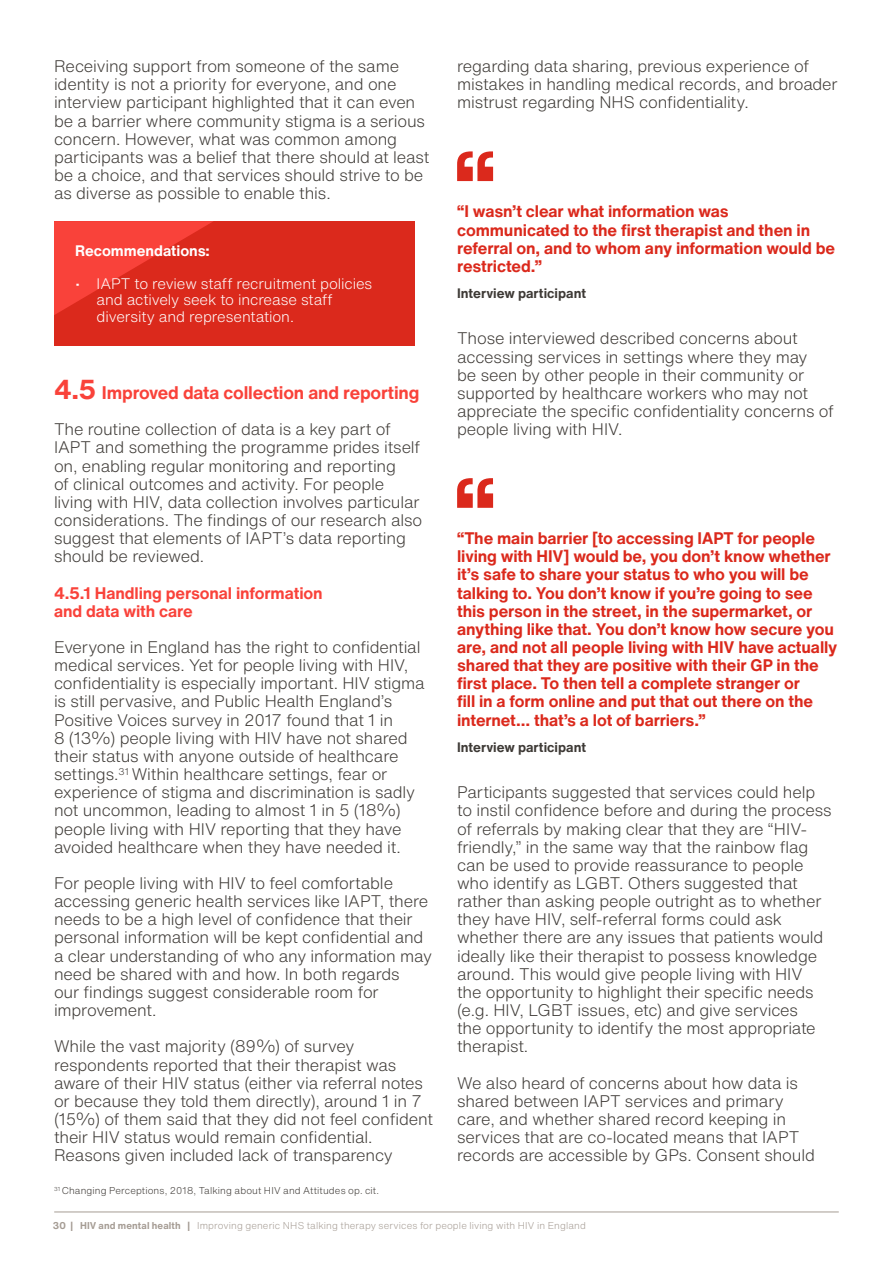
<style>
.page{position:relative;width:893px;height:1263px;background:#fff}
.page>*{position:absolute;margin:0;border:0;box-sizing:border-box;transform-origin:0 0}
.t1{font:700 18px "Helvetica Now Text";letter-spacing:-.01em;color:#f9423a}
.t2{font:300 16.5px/18.1px "Helvetica Now Text";letter-spacing:-.01em;color:#3d3935}
.t3{font:700 16.5px/18.1px "Helvetica Now Text";letter-spacing:-.01em;color:#db291c}
.t4{font:700 16.5px/18.1px "Helvetica Now Text";letter-spacing:-.01em;color:#f9423a}
.t5{font:300 15px/16.6px "Helvetica Now Text";letter-spacing:-.005em;color:#fff}
.t6{font:700 15px "Helvetica Now Text";letter-spacing:-.005em;color:#fff}
.t7{font:700 13.5px "Helvetica Now Text";color:#3d3935}
.t8{font:300 9.75px "Helvetica Now Text";letter-spacing:.01em;color:#a59c94}
.t9{font:300 9.75px "Helvetica Now Text";letter-spacing:.01em;color:#3d3935}
.s1{font-size:27px}
.s2{font-weight:700}
</style>
<div class="page">
<svg style="left:457px;top:151px;width:36px;height:30px"></svg>
<svg style="left:457px;top:478px;width:36px;height:30px"></svg>
<hr style="left:54px;top:1212px;width:785px;height:1px;background:#a59c94">
<div style="left:54px;top:221px;width:361px;height:125px;background:#db291c"></div>
<svg style="left:54px;top:221px;width:159px;height:94px"></svg>
<p class="t2" style="left:54px;top:57px;width:377px">Receiving support from someone of the same identity is not a priority for everyone, and one interview participant highlighted that it can even be a barrier where community stigma is a serious concern. However, what was common among participants was a belief that there should at least be a choice, and that services should strive to be as diverse as possible to enable this.</p>
<p class="t6" style="left:75px;top:239px;width:136px">Recommendations:</p>
<p class="t5" style="left:97px;top:275px;width:277px;text-indent:-21px">• IAPT to review staff recruitment policies and actively seek to increase staff diversity and representation.</p>
<p class="t1" style="left:54px;top:379px;width:367px"><span class="s1">4.5</span> Improved data collection and reporting</p>
<p class="t2" style="left:54px;top:420px;width:370px">The routine collection of data is a key part of IAPT and something the programme prides itself on, enabling regular monitoring and reporting<br>of clinical outcomes and activity. For people living with HIV, data collection involves particular considerations. The findings of our research also suggest that elements of IAPT’s data reporting should be reviewed.</p>
<p class="t4" style="left:54px;top:583px;width:270px">4.5.1 Handling personal information and data with care</p>
<p class="t2" style="left:54px;top:637px;width:372px">Everyone in England has the right to confidential medical services. Yet for people living with HIV, confidentiality is especially important. HIV stigma is still pervasive, and Public Health England’s Positive Voices survey in 2017 found that 1 in<br>8 (13%) people living with HIV have not shared their status with anyone outside of healthcare settings.<sup>31</sup> Within healthcare settings, fear or experience of stigma and discrimination is sadly not uncommon, leading to almost 1 in 5 (18%) people living with HIV reporting that they have avoided healthcare when they have needed it.</p>
<p class="t2" style="left:54px;top:873px;width:380px">For people living with HIV to feel comfortable accessing generic health services like IAPT, there needs to be a high level of confidence that their personal information will be kept confidential and a clear understanding of who any information may need be shared with and how. In both regards<br>our findings suggest considerable room for improvement.</p>
<p class="t2" style="left:54px;top:1037px;width:381px">While the vast majority (89%) of survey respondents reported that their therapist was aware of their HIV status (either via referral notes or because they told them directly), around 1 in 7 (15%) of them said that they did not feel confident their HIV status would remain confidential.<br>Reasons given included lack of transparency</p>
<p class="t9" style="left:54px;top:1183px;width:327px"><sup>31</sup> Changing Perceptions, 2018, Talking about HIV and Attitudes op. cit.</p>
<p class="t2" style="left:457px;top:57px;width:382px">regarding data sharing, previous experience of mistakes in handling medical records, and broader mistrust regarding NHS confidentiality.</p>
<p class="t3" style="left:457px;top:202px;width:379px">“I wasn’t clear what information was communicated to the first therapist and then in referral on, and to whom any information would be restricted.”</p>
<p class="t7" style="left:457px;top:283px;width:130px">Interview participant</p>
<p class="t2" style="left:457px;top:329px;width:378px">Those interviewed described concerns about accessing services in settings where they may<br>be seen by other people in their community or supported by healthcare workers who may not appreciate the specific confidentiality concerns of people living with HIV.</p>
<p class="t3" style="left:457px;top:529px;width:382px">“The main barrier [to accessing IAPT for people living with HIV] would be, you don’t know whether it’s safe to share your status to who you will be talking to. You don’t know if you’re going to see this person in the street, in the supermarket, or anything like that. You don’t know how secure you are, and not all people living with HIV have actually shared that they are positive with their GP in the first place. To then tell a complete stranger or<br>fill in a form online and put that out there on the internet… that’s a lot of barriers.”</p>
<p class="t7" style="left:457px;top:737px;width:130px">Interview participant</p>
<p class="t2" style="left:457px;top:783px;width:376px">Participants suggested that services could help to instil confidence before and during the process of referrals by making clear that they are “HIV&shy;friendly,” in the same way that the rainbow flag can be used to provide reassurance to people who identify as LGBT. Others suggested that rather than asking people outright as to whether they have HIV, self-referral forms could ask whether there are any issues that patients would ideally like their therapist to possess knowledge around. This would give people living with HIV<br>the opportunity to highlight their specific needs (e.g. HIV, LGBT issues, etc) and give services<br>the opportunity to identify the most appropriate therapist.</p>
<p class="t2" style="left:457px;top:1073px;width:359px">We also heard of concerns about how data is shared between IAPT services and primary care, and whether shared record keeping in services that are co-located means that IAPT records are accessible by GPs. Consent should</p>
<p class="t8" style="left:53px;top:1218px;width:534px"><span class="s2">30 | HIV and mental health |</span> Improving generic NHS talking therapy services for people living with HIV in England</p>
</div>
